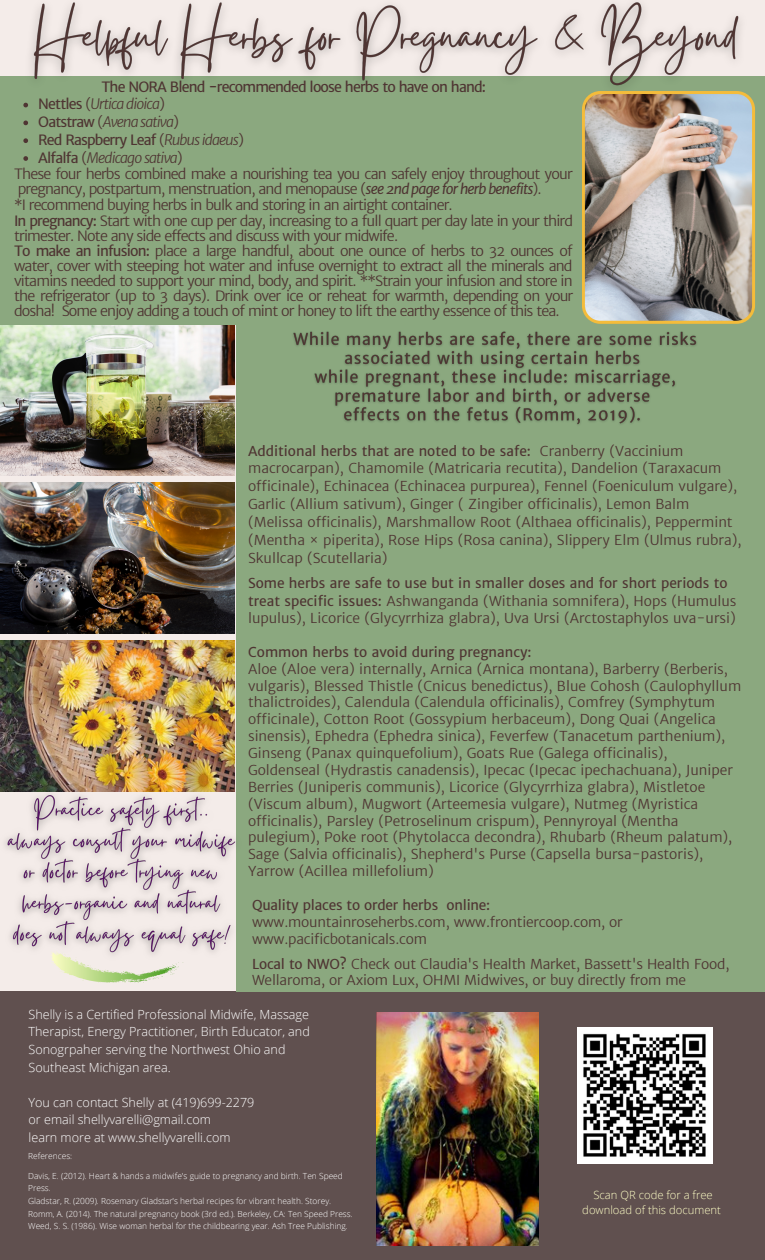
<style>
.page{position:relative;width:765px;height:1260px;background:#fff}
.page>*{position:absolute;margin:0;border:0;box-sizing:border-box;transform-origin:0 0}
.t1{font:300 14.25px/15px "Merriweather Sans";letter-spacing:-.06em;color:#4f3533}
.t2{font:14.25px "Merriweather Sans";letter-spacing:-.06em;color:#4f3533}
.t3{font:italic 300 14.25px "Merriweather Sans";letter-spacing:-.06em;color:#4f3533}
.t4{font:300 13.75px/16.9px "Merriweather Sans";color:#4f3533}
.t5{font:13.75px "Merriweather Sans";color:#4f3533}
.t6{font:300 12.62px/17.6px "Open Sans";color:#fff}
.t7{font:300 11.25px/15px "Open Sans";color:#ffffc7;text-align:center}
.t8{font:300 8.38px/12.6px "Open Sans";color:#fff}
.s1{font-weight:400;font-style:normal}
.s2{font-style:normal}
.s3{font-weight:300}
.s4{font-weight:300;font-style:italic}
.s5{font-weight:400;font-style:italic}
.s6{font-weight:400}
</style>
<div class="page">
<img style="left:0;top:325px;width:234px;height:151px">
<img style="left:0;top:483px;width:234px;height:150px">
<img style="left:0;top:640px;width:234px;height:138px">
<div style="left:0;top:992px;width:765px;height:268px;background:#60504f"></div>
<div style="left:0;top:77px;width:765px;height:248px;background:#8ba87f"></div>
<div style="left:236px;top:316px;width:529px;height:676px;background:#8ba87f"></div>
<img style="left:377px;top:1012px;width:162px;height:233px">
<svg style="left:50px;top:974px;width:134px;height:10px"></svg>
<img style="left:577px;top:1028px;width:135px;height:136px">
<img style="left:0;top:778px;width:236px;height:196px">
<svg style="left:23px;top:121px;width:5px;height:4px"></svg>
<svg style="left:23px;top:138px;width:5px;height:5px"></svg>
<svg style="left:23px;top:156px;width:5px;height:5px"></svg>
<img style="left:19px;top:0;width:734px;height:108px">
<img style="left:293px;top:331px;width:404px;height:94px">
<img style="left:582px;top:91px;width:173px;height:233px">
<p class="t2" style="left:101px;top:78px;width:386px">The NORA Blend -recommended loose herbs to have on hand:</p>
<p class="t3" style="left:38px;top:95px;width:128px"><span class="s1">Nettles</span> <span class="s2">(</span>Urtica dioica<span class="s2">)</span></p>
<p class="t3" style="left:38px;top:113px;width:142px"><span class="s1">Oatstraw</span> <span class="s2">(</span>Avena sativa<span class="s2">)</span></p>
<p class="t2" style="left:38px;top:131px;width:207px">Red Raspberry Leaf <span class="s3">(</span><span class="s4">Rubus idaeus</span><span class="s3">)</span></p>
<p class="t3" style="left:38px;top:149px;width:146px"><span class="s1">Alfalfa</span> <span class="s2">(</span>Medicago sativa<span class="s2">)</span></p>
<p class="t1" style="left:14px;top:166px;width:560px">These four herbs combined make a nourishing tea you can safely enjoy throughout your pregnancy, postpartum, menstruation, and menopause (<span class="s5">see 2nd page for herb benefits</span>).</p>
<p class="t1" style="left:14px;top:197px;width:440px">*I recommend buying herbs in bulk and storing in an airtight container.</p>
<p class="t1" style="left:14px;top:212px;width:561px;line-height:16px"><span class="s6">In pregnancy:</span> Start with one cup per day, increasing to a full quart per day late in your third trimester. Note any side effects and discuss with your midwife.</p>
<p class="t1" style="left:14px;top:244px;width:561px;text-align:justify"><span class="s6">To make an infusion:</span> place a large handful, about one ounce of herbs to 32 ounces of water, cover with steeping hot water and infuse overnight to extract all the minerals and vitamins needed to support your mind, body, and spirit. **Strain your infusion and store in the refrigerator (up to 3 days). Drink over ice or reheat for warmth, depending on your dosha! Some enjoy adding a touch of mint or honey to lift the earthy essence of this tea.</p>
<p class="t4" style="left:248px;top:442px;width:495px;line-height:17.8px"><span class="s6">Additional herbs that are noted to be safe:</span> Cranberry (Vaccinium macrocarpan), Chamomile (Matricaria recutita), Dandelion (Taraxacum officinale), Echinacea (Echinacea purpurea), Fennel (Foeniculum vulgare), Garlic (Allium sativum), Ginger ( Zingiber officinalis), Lemon Balm (Melissa officinalis), Marshmallow Root (Althaea officinalis), Peppermint (Mentha × piperita), Rose Hips (Rosa canina), Slippery Elm (Ulmus rubra), Skullcap (Scutellaria)</p>
<p class="t4" style="left:248px;top:574px;width:490px;line-height:17.8px"><span class="s6">Some herbs are safe to use but in smaller doses and for short periods to treat specific issues:</span> Ashwanganda (Withania somnifera), Hops (Humulus lupulus), Licorice (Glycyrrhiza glabra), Uva Ursi (Arctostaphylos uva-ursi)</p>
<p class="t5" style="left:248px;top:643px;width:285px">Common herbs to avoid during pregnancy:</p>
<p class="t4" style="left:248px;top:660px;width:495px">Aloe (Aloe vera) internally, Arnica (Arnica montana), Barberry (Berberis, vulgaris), Blessed Thistle (Cnicus benedictus), Blue Cohosh (Caulophyllum thalictroides), Calendula (Calendula officinalis), Comfrey (Symphytum officinale), Cotton Root (Gossypium herbaceum), Dong Quai (Angelica sinensis), Ephedra (Ephedra sinica), Feverfew (Tanacetum parthenium), Ginseng (Panax quinquefolium), Goats Rue (Galega officinalis), Goldenseal (Hydrastis canadensis), Ipecac (Ipecac ipechachuana), Juniper Berries (Juniperis communis), Licorice (Glycyrrhiza glabra), Mistletoe (Viscum album), Mugwort (Arteemesia vulgare), Nutmeg (Myristica officinalis), Parsley (Petroselinum crispum), Pennyroyal (Mentha pulegium), Poke root (Phytolacca decondra), Rhubarb (Rheum palatum), Sage (Salvia officinalis), Shepherd's Purse (Capsella bursa-pastoris), Yarrow (Acillea millefolium)</p>
<p class="t5" style="left:252px;top:897px;width:240px">Quality places to order herbs online:</p>
<p class="t4" style="left:252px;top:914px;width:372px">www.mountainroseherbs.com, www.frontiercoop.com, or www.pacificbotanicals.com</p>
<p class="t4" style="left:252px;top:955px;width:479px"><span class="s6">Local to NWO?</span> Check out Claudia's Health Market, Bassett's Health Food,<br>Wellaroma, or Axiom Lux, OHMI Midwives, or buy directly from me</p>
<p class="t6" style="left:29px;top:1005px;width:283px">Shelly is a Certified Professional Midwife, Massage Therapist, Energy Practitioner, Birth Educator, and Sonogrpaher serving the Northwest Ohio and Southeast Michigan area.</p>
<p class="t6" style="left:29px;top:1093px;width:227px">You can contact Shelly at (419)699-2279</p>
<p class="t6" style="left:29px;top:1111px;width:184px">or email shellyvarelli@gmail.com</p>
<p class="t6" style="left:29px;top:1128px;width:203px">learn more at www.shellyvarelli.com</p>
<p class="t8" style="left:28px;top:1149px;width:46px">References:</p>
<p class="t8" style="left:28px;top:1169px;width:316px">Davis, E. (2012). Heart &amp; hands a midwife's guide to pregnancy and birth. Ten Speed<br>Press.</p>
<p class="t8" style="left:28px;top:1194px;width:305px">Gladstar, R. (2009). Rosemary Gladstar's herbal recipes for vibrant health. Storey.</p>
<p class="t8" style="left:28px;top:1207px;width:326px">Romm, A. (2014). The natural pregnancy book (3rd ed.). Berkeley, CA: Ten Speed Press.</p>
<p class="t8" style="left:28px;top:1220px;width:321px">Weed, S. S. (1986). Wise woman herbal for the childbearing year. Ash Tree Publishing.</p>
<p class="t7" style="left:582px;top:1187px;width:140px">Scan QR code for a free download of this document</p>
</div>
